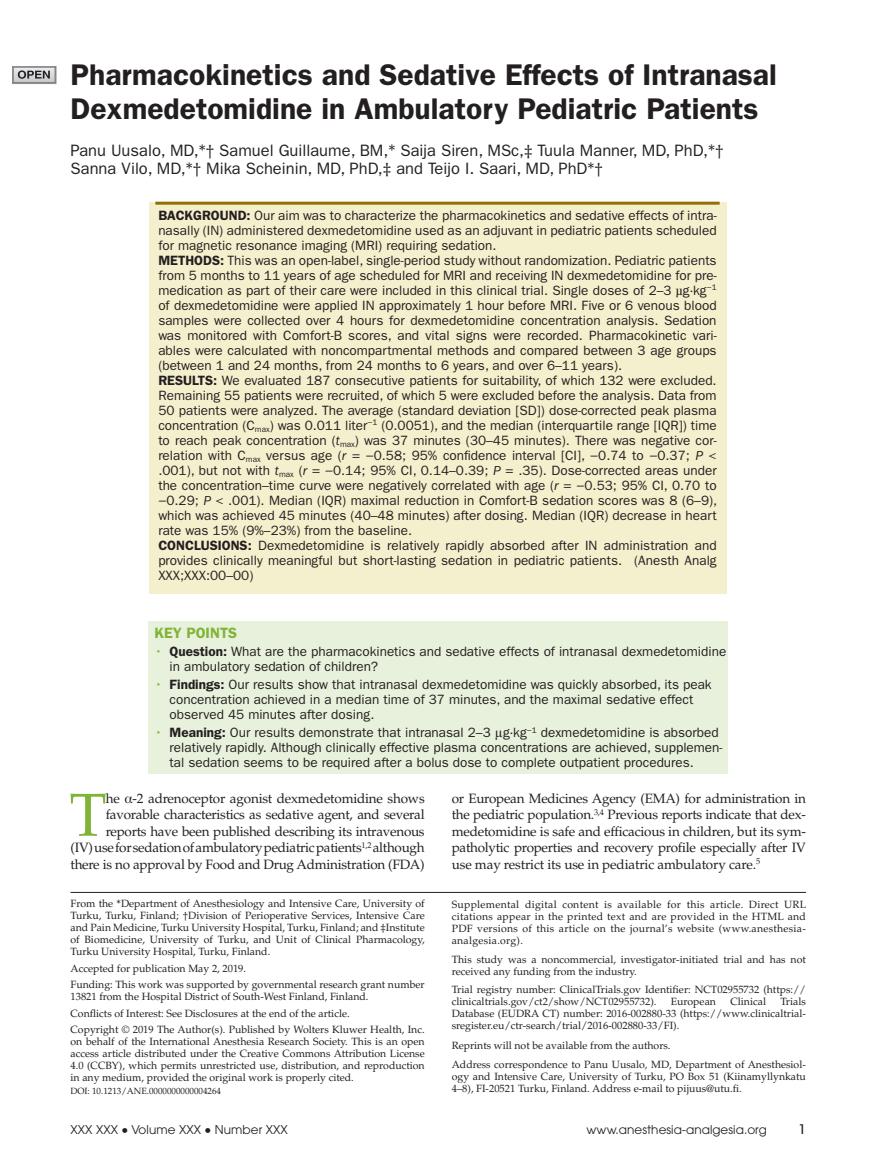
<style>
.page{position:relative;width:878px;height:1175px;background:#fff}
.page>*{position:absolute;margin:0;border:0;box-sizing:border-box;transform-origin:0 0}
.t1{font:60.6px "Palatino LT Std";color:#7fb438}
.t2{font:600 30px/33px "ITC Franklin Gothic Std";color:#231f20}
.t3{font:16.5px/18px "ITC Franklin Gothic Std";color:#231f20}
.t4{font:600 15px "Franklin Gothic";color:#7fb438}
.t5{font:13.5px/15px "ITC Franklin Gothic Std";color:#231f20}
.t6{font:13.5px/15px "Franklin Gothic";color:#231f20}
.t7{font:13.5px/16.5px "Palatino LT Std";letter-spacing:-.02em;color:#231f20;text-align:right}
.t8{font:500 condensed 13.5px "Avant Garde";color:#231f20}
.t9{font:12px "Avant Garde";letter-spacing:.005em;color:#231f20}
.t10{font:10.5px/12px "Palatino LT Std";color:#231f20}
.t11{font:9px "Palatino LT Std";color:#231f20}
.s1{font-family:"Cambria Math"}
.s2{font-weight:600}
.s3{font-family:"Gandhari Unicode"}
.s4{font-style:italic}
.s5{color:#7fb438}
.s6{font-family:"ITC Franklin Gothic Std";font-weight:600}
.s7{font-family:"Gandhari Unicode";font-size:18.75px}
</style>
<div class="page">
<div style="left:148px;top:621px;width:580px;height:152px;background:#e8f1db"></div>
<div style="left:148px;top:202px;width:578px;height:391px;background:#f4f0cd"></div>
<hr style="left:155px;top:202px;width:564px;height:3px;background:#927100">
<hr style="left:70px;top:892px;width:736px;height:1px;background:#231f20">
<img style="left:12px;top:66px;width:45px;height:18px">
<div style="left:13px;top:67px;width:43px;height:16px;border:1px solid #808285"></div>
<svg style="left:18px;top:70px;width:32px;height:9px"></svg>
<h2 class="t2" style="left:70px;top:59px;width:708px">Pharmacokinetics and Sedative Effects of Intranasal<br>Dexmedetomidine in Ambulatory Pediatric Patients</h2>
<p class="t3" style="left:70px;top:141px;width:654px">Panu Uusalo, MD,<span class="s1">*†</span> Samuel Guillaume, BM,<span class="s1">*</span> Saija Siren, MSc,<span class="s1">‡</span> Tuula Manner, MD, PhD,<span class="s1">*†<br></span>Sanna Vilo, MD,<span class="s1">*†</span> Mika Scheinin, MD, PhD,<span class="s1">‡</span> and Teijo I. Saari, MD, PhD<span class="s1">*†</span></p>
<p class="t5" style="left:158px;top:208px;width:560px"><span class="s2">BACKGROUND:</span> Our aim was to characterize the pharmacokinetics and sedative effects of intra&shy;nasally (IN) administered dexmedetomidine used as an adjuvant in pediatric patients scheduled for magnetic resonance imaging (MRI) requiring sedation.<br><span class="s2">METHODS:</span> This was an open-label, single-period study without randomization. Pediatric patients from 5 months to 11 years of age scheduled for MRI and receiving IN dexmedetomidine for pre&shy;medication as part of their care were included in this clinical trial. Single doses of 2–3 <span class="s3">µ</span>g<span class="s3">·</span>kg<sup>−1 </sup>of dexmedetomidine were applied IN approximately 1 hour before MRI. Five or 6 venous blood samples were collected over 4 hours for dexmedetomidine concentration analysis. Sedation was monitored with Comfort-B scores, and vital signs were recorded. Pharmacokinetic vari&shy;ables were calculated with noncompartmental methods and compared between 3 age groups (between 1 and 24 months, from 24 months to 6 years, and over 6–11 years).<br><span class="s2">RESULTS:</span> We evaluated 187 consecutive patients for suitability, of which 132 were excluded.<br>Remaining 55 patients were recruited, of which 5 were excluded before the analysis. Data from 50 patients were analyzed. The average (standard deviation [SD]) dose-corrected peak plasma concentration (C<sub>max</sub>) was 0.011 liter<sup>−1</sup> (0.0051), and the median (interquartile range [IQR]) time to reach peak concentration (<span class="s4">t</span><sub>max</sub>) was 37 minutes (30–45 minutes). There was negative cor&shy;relation with C<sub>max</sub> versus age (<span class="s4">r</span> = −0.58; 95% confidence interval [CI], −0.74 to −0.37; <span class="s4">P</span> &lt; .001), but not with <span class="s4">t</span><sub>max</sub> (<span class="s4">r</span> = −0.14; 95% CI, 0.14–0.39; <span class="s4">P</span> = .35). Dose-corrected areas under the concentration–time curve were negatively correlated with age (<span class="s4">r</span> = −0.53; 95% CI, 0.70 to −0.29; <span class="s4">P</span> &lt; .001). Median (IQR) maximal reduction in Comfort-B sedation scores was 8 (6–9), which was achieved 45 minutes (40–48 minutes) after dosing. Median (IQR) decrease in heart rate was 15% (9%–23%) from the baseline.<br><span class="s2">CONCLUSIONS:</span> Dexmedetomidine is relatively rapidly absorbed after IN administration and provides clinically meaningful but short-lasting sedation in pediatric patients. (Anesth Analg XXX;XXX:00–00)</p>
<p class="t4" style="left:154px;top:624px;width:84px">KEY POINTS</p>
<p class="t6" style="left:169px;top:644px;width:558px;text-indent:-15px"><span class="s5">•</span> <span class="s6">Question:</span> What are the pharmacokinetics and sedative effects of intranasal dexmedetomidine in ambulatory sedation of children?</p>
<p class="t6" style="left:169px;top:677px;width:543px;text-indent:-15px"><span class="s5">•</span> <span class="s6">Findings:</span> Our results show that intranasal dexmedetomidine was quickly absorbed, its peak concentration achieved in a median time of 37 minutes, and the maximal sedative effect observed 45 minutes after dosing.</p>
<p class="t6" style="left:170px;top:725px;width:554px;text-indent:-15px"><span class="s5">•</span> <span class="s6">Meaning:</span> Our results demonstrate that intranasal 2–3 <span class="s3">μ</span>g<span class="s3">·</span>kg<sup>−1</sup> dexmedetomidine is absorbed relatively rapidly. Although clinically effective plasma concentrations are achieved, supplemen&shy;tal sedation seems to be required after a bolus dose to complete outpatient procedures.</p>
<p class="t7" style="left:71px;top:790px;width:355px">he <span class="s3">α</span>-2 adrenoceptor agonist dexmedetomidine shows favorable characteristics as sedative agent, and several reports have been published describing its intravenous<br>(IV) use for sedation of ambulatory pediatric patients<sup>1,2</sup> although there is no approval by Food and Drug Administration (FDA)</p>
<p class="t7" style="left:451px;top:790px;width:356px;text-align:justify">or European Medicines Agency (EMA) for administration in the pediatric population.<sup>3,4</sup> Previous reports indicate that dex&shy;medetomidine is safe and efficacious in children, but its sym&shy;patholytic properties and recovery profile especially after IV use may restrict its use in pediatric ambulatory care.<sup>5</sup></p>
<h1 class="t1" style="left:69px;top:779px;width:39px">T</h1>
<p class="t10" style="left:70px;top:897px;width:356px;text-align:justify">From the <span class="s1">*</span>Department of Anesthesiology and Intensive Care, University of Turku, Turku, Finland; <span class="s1">†</span>Division of Perioperative Services, Intensive Care and Pain Medicine, Turku University Hospital, Turku, Finland; and <span class="s1">‡</span>Institute of Biomedicine, University of Turku, and Unit of Clinical Pharmacology, Turku University Hospital, Turku, Finland.</p>
<p class="t10" style="left:70px;top:960px;width:355px;line-height:16.5px">Accepted for publication May 2, 2019.<br>Funding: This work was supported by governmental research grant number</p>
<p class="t10" style="left:70px;top:988px;width:299px;line-height:16.5px">13821 from the Hospital District of South-West Finland, Finland.<br>Conflicts of Interest: See Disclosures at the end of the article.</p>
<p class="t10" style="left:70px;top:1023px;width:356px;text-align:justify">Copyright © 2019 The Author(s). Published by Wolters Kluwer Health, Inc. on behalf of the International Anesthesia Research Society. This is an open access article distributed under the Creative Commons Attribution License 4.0 (CCBY), which permits unrestricted use, distribution, and reproduction in any medium, provided the original work is properly cited.</p>
<p class="t11" style="left:70px;top:1085px;width:152px">DOI: 10.1213/ANE.0000000000004264</p>
<p class="t10" style="left:452px;top:898px;width:356px;text-align:justify">Supplemental digital content is available for this article. Direct URL citations appear in the printed text and are provided in the HTML and PDF versions of this article on the journal’s website (www.anesthesia&shy;analgesia.org).</p>
<p class="t10" style="left:452px;top:954px;width:355px">This study was a noncommercial, investigator-initiated trial and has not received any funding from the industry.</p>
<p class="t10" style="left:452px;top:984px;width:355px">Trial registry number: ClinicalTrials.gov Identifier: NCT02955732 (https:// clinicaltrials.gov/ct2/show/NCT02955732).</p>
<p class="t10" style="left:452px;top:996px;width:355px;text-align:justify;text-indent:329px">Trials Database (EUDRA CT) number: 2016-002880-33 (https://www.clinicaltrial&shy;sregister.eu/ctr-search/trial/2016-002880-33/FI).</p>
<p class="t10" style="left:452px;top:1035px;width:355px;line-height:19.5px">Reprints will not be available from the authors.<br>Address correspondence to Panu Uusalo, MD, Department of Anesthesiol-</p>
<p class="t10" style="left:452px;top:1071px;width:356px">ogy and Intensive Care, University of Turku, PO Box 51 (Kiinamyllynkatu<br>4–8), FI-20521 Turku, Finland. Address e-mail to pijuus@utu.fi.</p>
<p class="t10" style="left:670px;top:996px;width:47px">European</p>
<p class="t10" style="left:730px;top:996px;width:37px">Clinical</p>
<p class="t9" style="left:70px;top:1123px;width:219px">XXX XXX <span class="s7">•</span> Volume XXX <span class="s7">•</span> Number XXX</p>
<p class="t9" style="left:586px;top:1123px;width:182px">www.anesthesia-analgesia.org</p>
<p class="t8" style="left:798px;top:1121px;width:9px">1</p>
</div>
